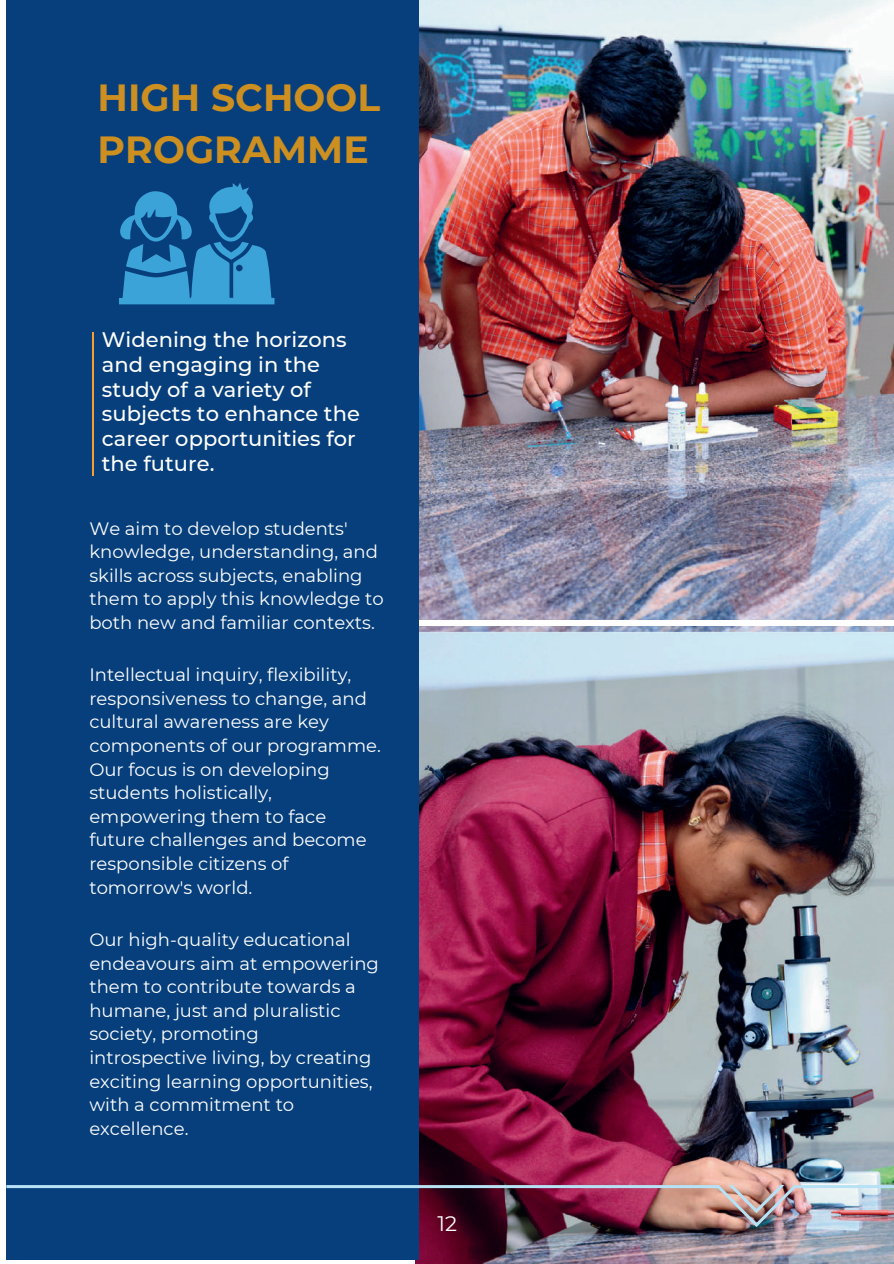
<style>
.page{position:relative;width:894px;height:1264px;background:#fff}
.page>*{position:absolute;margin:0;border:0;box-sizing:border-box;transform-origin:0 0}
.t1{font:700 37.8px/51.8px "Montserrat";color:#cd8f20}
.t2{font:500 21px/24.8px "Montserrat";color:#fff}
.t3{font:21px "Montserrat";color:#fff}
.t4{font:18px/23.7px "Montserrat";color:#fff}
</style>
<div class="page">
<img style="left:415px;top:0;width:478px;height:1263px">
<div style="left:415px;top:620px;width:478px;height:5px;background:#fff"></div>
<div style="left:6px;top:0;width:412px;height:1259px;background:#063f7c"></div>
<svg style="left:119px;top:183px;width:155px;height:121px"></svg>
<hr style="left:92px;top:333px;width:2px;height:142px;background:#f79f2d">
<img style="left:6px;top:1184px;width:887px;height:43px">
<h1 class="t1" style="left:98px;top:70px;width:284px">HIGH SCHOOL<br>PROGRAMME</h1>
<p class="t2" style="left:102px;top:326px;width:259px">Widening the horizons and engaging in the study of a variety of subjects to enhance the career opportunities for the future.</p>
<p class="t4" style="left:89px;top:515px;width:296px">We aim to develop students' knowledge, understanding, and skills across subjects, enabling them to apply this knowledge to both new and familiar contexts.</p>
<p class="t4" style="left:89px;top:662px;width:293px">Intellectual inquiry, flexibility, responsiveness to change, and cultural awareness are key components of our programme.<br>Our focus is on developing students holistically, empowering them to face future challenges and become responsible citizens of tomorrow's world.</p>
<p class="t4" style="left:89px;top:927px;width:291px">Our high-quality educational endeavours aim at empowering them to contribute towards a humane, just and pluralistic society, promoting introspective living, by creating exciting learning opportunities, with a commitment to excellence.</p>
<p class="t3" style="left:437px;top:1209px;width:21px">12</p>
</div>
